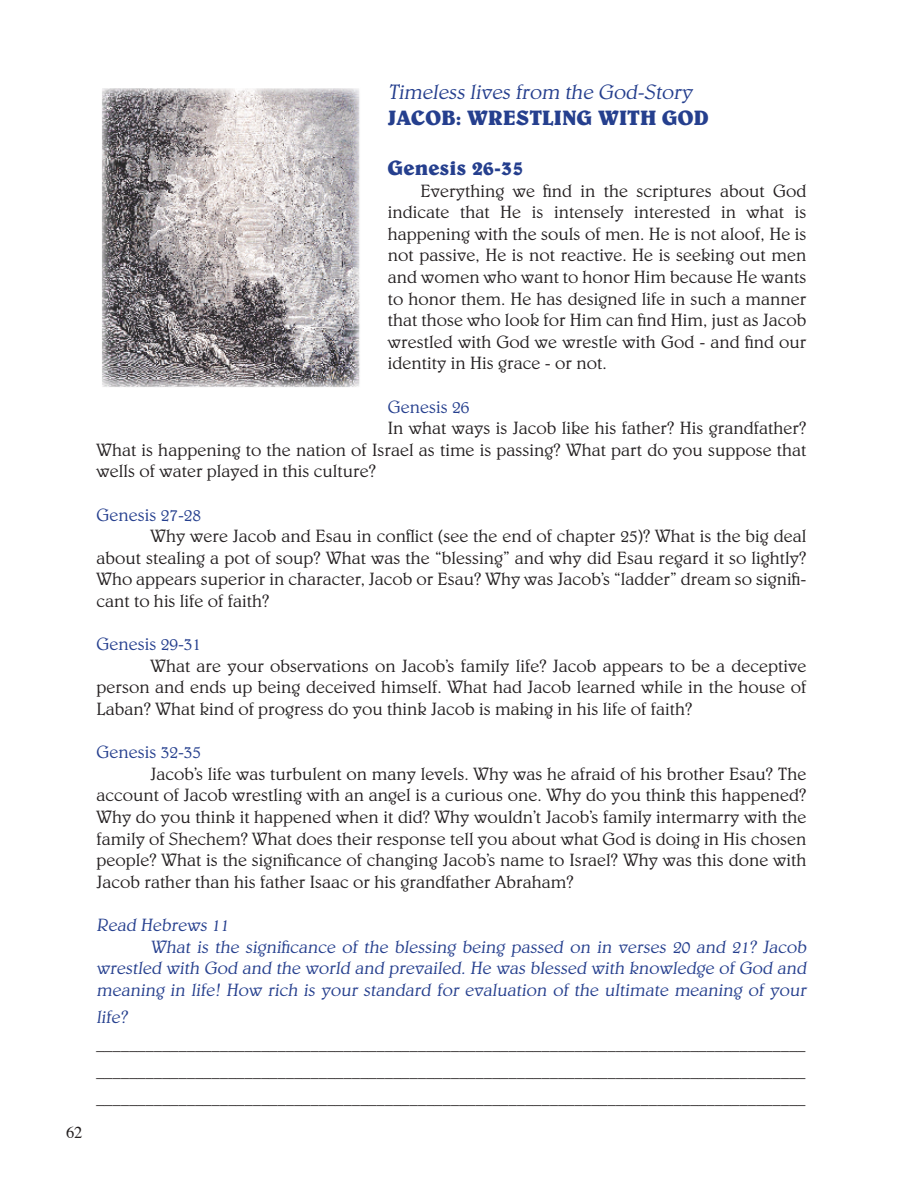
<style>
.page{position:relative;width:918px;height:1188px;background:#fff}
.page>*{position:absolute;margin:0;border:0;box-sizing:border-box;transform-origin:0 0}
.t1{font:700 21px "Belwe";color:#253f8e}
.t2{font:300 21px "Belwe";color:#253f8e}
.t3{font:300 18px/21.6px "Belwe";color:#231f20;text-align:justify}
.t4{font:300 18px/21.6px "Belwe";color:#253f8e;text-align:justify}
.t5{font:300 16.5px/27px "Belwe";color:#231f20;text-align:justify}
.t6{font:16.5px "Times";color:#231f20}
</style>
<div class="page">
<img style="left:103px;top:90px;width:255px;height:296px">
<div style="left:100px;top:87px;width:261px;height:302px;border:2px solid #fff"></div>
<p class="t6" style="left:66px;top:1117px;width:18px">62</p>
<p class="t2" style="left:388px;top:80px;width:306px">Timeless lives from the God-Story</p>
<p class="t1" style="left:388px;top:105px;width:323px">JACOB: WRESTLING WITH GOD</p>
<p class="t1" style="left:388px;top:155px;width:137px">Genesis 26-35</p>
<p class="t3" style="left:388px;top:180px;width:420px;text-indent:32px">Everything we find in the scriptures about God indicate that He is intensely interested in what is happening with the souls of men. He is not aloof, He is not passive, He is not reactive. He is seeking out men and women who want to honor Him because He wants to honor them. He has designed life in such a manner that those who look for Him can find Him, just as Jacob wrestled with God we wrestle with God - and find our identity in His grace - or not.</p>
<p class="t4" style="left:388px;top:396px;width:83px">Genesis 26</p>
<p class="t3" style="left:96px;top:417px;width:712px;text-indent:292px">In what ways is Jacob like his father? His grandfather?<br>What is happening to the nation of Israel as time is passing? What part do you suppose that wells of water played in this culture?</p>
<p class="t4" style="left:96px;top:504px;width:106px">Genesis 27-28</p>
<p class="t3" style="left:96px;top:525px;width:712px;text-indent:54px">Why were Jacob and Esau in conflict (see the end of chapter 25)? What is the big deal about stealing a pot of soup? What was the “blessing” and why did Esau regard it so lightly?<br>Who appears superior in character, Jacob or Esau? Why was Jacob’s “ladder” dream so signifi&shy;cant to his life of faith?</p>
<p class="t4" style="left:96px;top:633px;width:106px">Genesis 29-31</p>
<p class="t3" style="left:96px;top:655px;width:712px;text-indent:54px">What are your observations on Jacob’s family life? Jacob appears to be a deceptive person and ends up being deceived himself. What had Jacob learned while in the house of Laban? What kind of progress do you think Jacob is making in his life of faith?</p>
<p class="t4" style="left:96px;top:741px;width:106px">Genesis 32-35</p>
<p class="t3" style="left:96px;top:763px;width:712px;text-indent:54px">Jacob’s life was turbulent on many levels. Why was he afraid of his brother Esau? The account of Jacob wrestling with an angel is a curious one. Why do you think this happened?<br>Why do you think it happened when it did? Why wouldn’t Jacob’s family intermarry with the family of Shechem? What does their response tell you about what God is doing in His chosen people? What is the significance of changing Jacob’s name to Israel? Why was this done with Jacob rather than his father Isaac or his grandfather Abraham?</p>
<p class="t4" style="left:96px;top:914px;width:136px">Read Hebrews 11</p>
<p class="t4" style="left:96px;top:936px;width:714px;text-indent:54px">What is the significance of the blessing being passed on in verses 20 and 21? Jacob wrestled with God and the world and prevailed. He was blessed with knowledge of God and meaning in life! How rich is your standard for evaluation of the ultimate meaning of your</p>
<p class="t4" style="left:96px;top:1006px;width:35px">life?</p>
<p class="t5" style="left:96px;top:1031px;width:714px">______________________________________________________________________________________ ______________________________________________________________________________________ ______________________________________________________________________________________</p>
</div>
